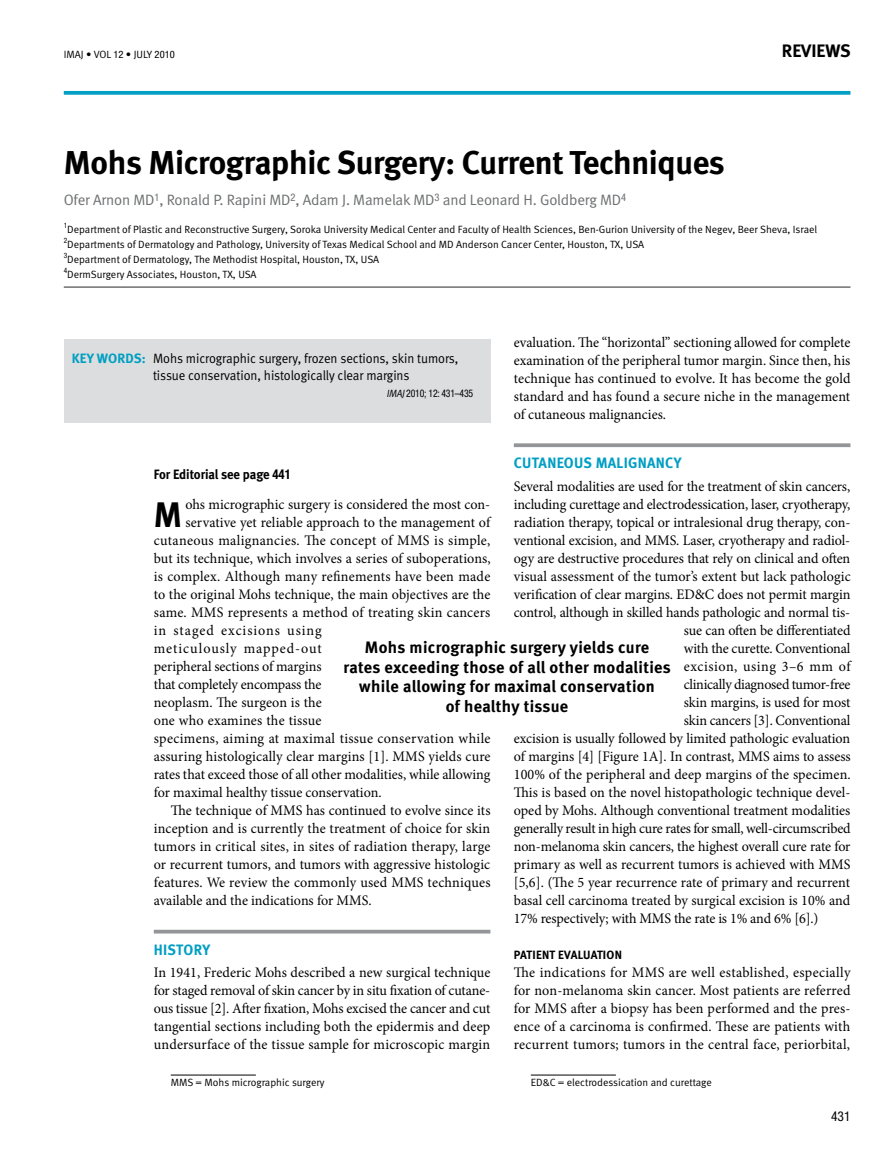
<style>
.page{position:relative;width:893px;height:1149px;background:#fff}
.page>*{position:absolute;margin:0;border:0;box-sizing:border-box;transform-origin:0 0}
.t1{font:700 35.4px "Meta";color:#000}
.t2{font:700 33px "Meta";letter-spacing:-.01em;color:#000}
.t3{font:700 18px "Meta";color:#000}
.t4{font:700 16.5px/19.5px "Meta";letter-spacing:.02em;color:#000;text-align:center}
.t5{font:15px "Meta Normal";letter-spacing:-.01em;color:#6d6f71}
.t6{font:700 15px "Meta";letter-spacing:.02em;color:#009fc3}
.t7{font:14.55px/18px "Minion Pro";color:#000}
.t8{font:14.55px "Minion Pro";letter-spacing:.02em;color:#000}
.t9{font:14.55px "Minion Pro";letter-spacing:.025em;color:#000}
.t10{font:14.55px "Minion Pro";letter-spacing:.055em;color:#000}
.t11{font:14.55px "Minion Pro";letter-spacing:.07em;color:#000}
.t12{font:13.5px/17.2px "Meta Normal";letter-spacing:-.005em;color:#000;scale:.95 1}
.t13{font:700 13.5px "Meta";letter-spacing:-.005em;color:#000;scale:.95 1}
.t14{font:700 13.5px "Meta";letter-spacing:.01em;color:#009fc3}
.t15{font:condensed 13.5px "Helvetica Neue";color:#000}
.t16{font:700 12px "Meta";letter-spacing:.02em;color:#000}
.t17{font:10.5px "Meta Normal";color:#000}
.t18{font:condensed 10.5px "Helvetica Neue";letter-spacing:-.02em;color:#000;scale:.93 1}
.t19{font:condensed 10.5px "Helvetica Neue";color:#6d6f71}
.t20{font:condensed 7.35px "Helvetica Neue";color:#000}
.s1{font-family:"Helvetica Neue";font-stretch:condensed;font-size:10.2px}
.s2{font-family:"Meta Normal";font-stretch:normal;font-size:15px}
.s3{font-family:"Meta Normal";font-style:italic;font-stretch:normal}
.s4{font-family:"Helvetica Neue";font-stretch:condensed}
</style>
<div class="page">
<svg style="left:64px;top:91px;width:786px;height:4px;background:#11a5c7"></svg>
<div style="left:64px;top:339px;width:426px;height:83px;background:#dcddde"></div>
<hr style="left:64px;top:286px;width:786px;height:2px;background:#6d6f71">
<svg style="left:154px;top:929px;width:336px;height:4px"></svg>
<hr style="left:171px;top:1074px;width:85px;height:1px;background:#000">
<svg style="left:514px;top:443px;width:336px;height:4px"></svg>
<hr style="left:531px;top:1074px;width:85px;height:1px;background:#000">
<p class="t17" style="left:64px;top:48px;width:113px">IMAJ • VOL <span class="s1">12</span> • july <span class="s1">2010</span></p>
<p class="t3" style="left:782px;top:40px;width:11px">REVIEWS</p>
<h2 class="t2" style="left:64px;top:143px;width:662px">Mohs Micrographic Surgery: Current Techniques</h2>
<p class="t19" style="left:621px;top:191px;width:7px">4</p>
<p class="t19" style="left:154px;top:191px;width:11px">1<span class="s2">,</span></p>
<p class="t19" style="left:290px;top:191px;width:11px">2<span class="s2">,</span></p>
<p class="t19" style="left:434px;top:191px;width:7px">3</p>
<p class="t5" style="left:303px;top:191px;width:133px">Adam .J Mamelak MD</p>
<p class="t5" style="left:443px;top:191px;width:180px">and Leonard H. Goldberg MD</p>
<p class="t5" style="left:167px;top:191px;width:125px">Ronald .P Rapini MD</p>
<p class="t5" style="left:64px;top:191px;width:92px">Ofer Arnon MD</p>
<p class="t20" style="left:64px;top:221px;width:5px">1</p>
<p class="t17" style="left:67px;top:223px;width:751px">Department of Plastic and Reconstructive Surgery, Soroka University Medical Center and Faculty of Health Sciences, Ben-Gurion University of the Negev, Beer Sheva, Israel</p>
<p class="t20" style="left:64px;top:236px;width:5px">2</p>
<p class="t17" style="left:67px;top:238px;width:578px">Departments of Dermatology and Pathology, University of Texas Medical School and MD Anderson Cancer Center, Houston, TX, USA</p>
<p class="t20" style="left:64px;top:251px;width:5px">3</p>
<p class="t17" style="left:67px;top:253px;width:313px">Department of Dermatology, The Methodist Hospital, Houston, TX, USA</p>
<p class="t20" style="left:64px;top:266px;width:5px">4</p>
<p class="t17" style="left:67px;top:268px;width:191px">DermSurgery Associates, Houston, TX, USA</p>
<p class="t14" style="left:72px;top:350px;width:76px">Key words:</p>
<p class="t7" style="left:514px;top:333px;width:338px;text-align:justify">evaluation. The “horizontal” sectioning allowed for complete examination of the peripheral tumor margin. Since then, his technique has continued to evolve It. has become the gold standard and has found a secure niche in the management of cutaneous malignancies.</p>
<p class="t6" style="left:514px;top:454px;width:169px">Cutaneous malignancy</p>
<p class="t7" style="left:514px;top:477px;width:338px">Several modalities are used for the treatment of skin cancers, including curettage and electrodessication, laser, cryotherapy,</p>
<p class="t7" style="left:514px;top:549px;width:338px">ogy are destructive procedures that rely on clinical and often</p>
<p class="t12" style="left:153px;top:349px;width:323px">Mohs micrographic surgery, frozen sections, skin tumors, tissue conservation, histologically clear margins</p>
<p class="t18" style="left:386px;top:387px;width:95px"><span class="s3">IMAJ</span>2010; 12: 431–435</p>
<p class="t13" style="left:154px;top:465px;width:146px">For Editorial see page <span class="s4">441</span></p>
<p class="t7" style="left:185px;top:513px;width:306px">servative yet reliable approach to the management of</p>
<p class="t7" style="left:185px;top:495px;width:306px">ohs micrographic surgery is considered the most con-</p>
<h1 class="t1" style="left:154px;top:493px;width:26px">M</h1>
<p class="t9" style="left:154px;top:530px;width:338px">cutaneous malignancies. The concept of MMS is simple,</p>
<p class="t7" style="left:154px;top:549px;width:338px">but its technique, which involves a series of suboperations,</p>
<p class="t7" style="left:154px;top:567px;width:338px">is complex. Although many refinements have been made</p>
<p class="t7" style="left:154px;top:585px;width:338px">to the original Mohs technique, the main objectives are the</p>
<p class="t8" style="left:154px;top:602px;width:338px">same. MMS represents a method of treating skin cancers</p>
<p class="t7" style="left:287px;top:621px;width:36px">using</p>
<p class="t7" style="left:514px;top:513px;width:338px">radiation therapy, topical or intralesional drug therapy, con-</p>
<p class="t7" style="left:514px;top:567px;width:338px">visual assessment of the tumors’ extent but lack pathologic verification of clear margins. ED&amp;C does not permit margin</p>
<p class="t7" style="left:684px;top:621px;width:168px">sue can often be differentiated</p>
<p class="t7" style="left:514px;top:531px;width:338px">ventional excision, and MMS. Laser, cryotherapy and radiol-</p>
<p class="t7" style="left:514px;top:603px;width:338px">control, although in skilled hands pathologic and normal tis-</p>
<p class="t7" style="left:514px;top:639px;width:338px;text-align:right">with the curette. Conventional<br>excision, using 6–3 mm of<br>clinically diagnosed tumor-free<br>skin margins is, used for most<br>skin cancers .]3[ Conventional<br>excision is usually followed by limited pathologic evaluation of margins 4[ ] [Figure A1 I n.] contrast, MMS aims to assess 100% of the peripheral and deep margins of the specimen.</p>
<p class="t7" style="left:514px;top:801px;width:338px">oped by Mohs. Although conventional treatment modalities</p>
<p class="t7" style="left:173px;top:621px;width:42px">staged</p>
<p class="t7" style="left:154px;top:621px;width:14px">in</p>
<p class="t11" style="left:221px;top:620px;width:60px">excisions</p>
<p class="t4" style="left:344px;top:637px;width:329px">Mohs micrographic surgery yields cure<br>rates exceeding those of all other modalities while allowing for maximal conservation<br>of healthy tissue</p>
<p class="t7" style="left:154px;top:639px;width:338px">meticulously<br>peripheral sections of margins<br>that completely encompass the<br>neoplasm. The surgeon is the<br>one who examines the tissue<br>specimens, aiming at maximal tissue conservation while assuring histologically clear margins .]1[ MMS yields cure rates that exceed those of all other modalities, while allowing for maximal healthy tissue conservation.</p>
<p class="t7" style="left:154px;top:801px;width:338px;text-align:justify;text-indent:17px">The technique of MMS has continued to evolve since its inception and is currently the treatment of choice for skin tumors in critical sites in, sites of radiation therapy, large or recurrent tumors, and tumors with aggressive histologic features. We review the commonly used MMS techniques available and the indications for MMS.</p>
<p class="t6" style="left:154px;top:940px;width:57px">History</p>
<p class="t7" style="left:154px;top:963px;width:338px">In 1941, Frederic Mohs described a new surgical technique</p>
<p class="t7" style="left:154px;top:999px;width:338px">ous tissue .]2[ After fixation, Mohs excised the cancer and cut</p>
<p class="t10" style="left:244px;top:638px;width:80px">mapped-out</p>
<p class="t7" style="left:514px;top:783px;width:338px">This is based on the novel histopathologic technique devel-</p>
<p class="t7" style="left:514px;top:819px;width:338px;text-align:justify">generally result in high cure rates for small, well-circumscribed non-melanoma skin cancers, the highest overall cure rate for primary as well as recurrent tumors is achieved with MMS [5,6 (.] The 5 year recurrence rate of primary and recurrent basal cell carcinoma treated by surgical excision is 10% and 17% respectively; w i t h M M S t h e r a t e i s 1 % a n d 6 % (.[6]</p>
<p class="t16" style="left:514px;top:947px;width:110px">Patient evaluation</p>
<p class="t7" style="left:514px;top:963px;width:338px">The indications for MMS are well established, especially for non-melanoma skin cancer. Most patients are referred</p>
<p class="t7" style="left:514px;top:1017px;width:338px">ence of a carcinoma is confirmed. These are patients with</p>
<p class="t7" style="left:154px;top:981px;width:338px">for staged removal of skin cancer by in situ fixation of cutane-</p>
<p class="t7" style="left:154px;top:1017px;width:338px">tangential sections including both the epidermis and deep undersurface of the tissue sample for microscopic margin</p>
<p class="t17" style="left:171px;top:1075px;width:155px">MMS = Mohs micrographic surgery</p>
<p class="t7" style="left:514px;top:999px;width:338px">for MMS after a biopsy has been performed and the pres-</p>
<p class="t8" style="left:514px;top:1034px;width:338px">recurrent tumors; tumors in the central face, periorbital,</p>
<p class="t17" style="left:531px;top:1075px;width:182px">ED&amp;C = electrodessication and curettage</p>
<p class="t15" style="left:831px;top:1108px;width:21px">431</p>
</div>
